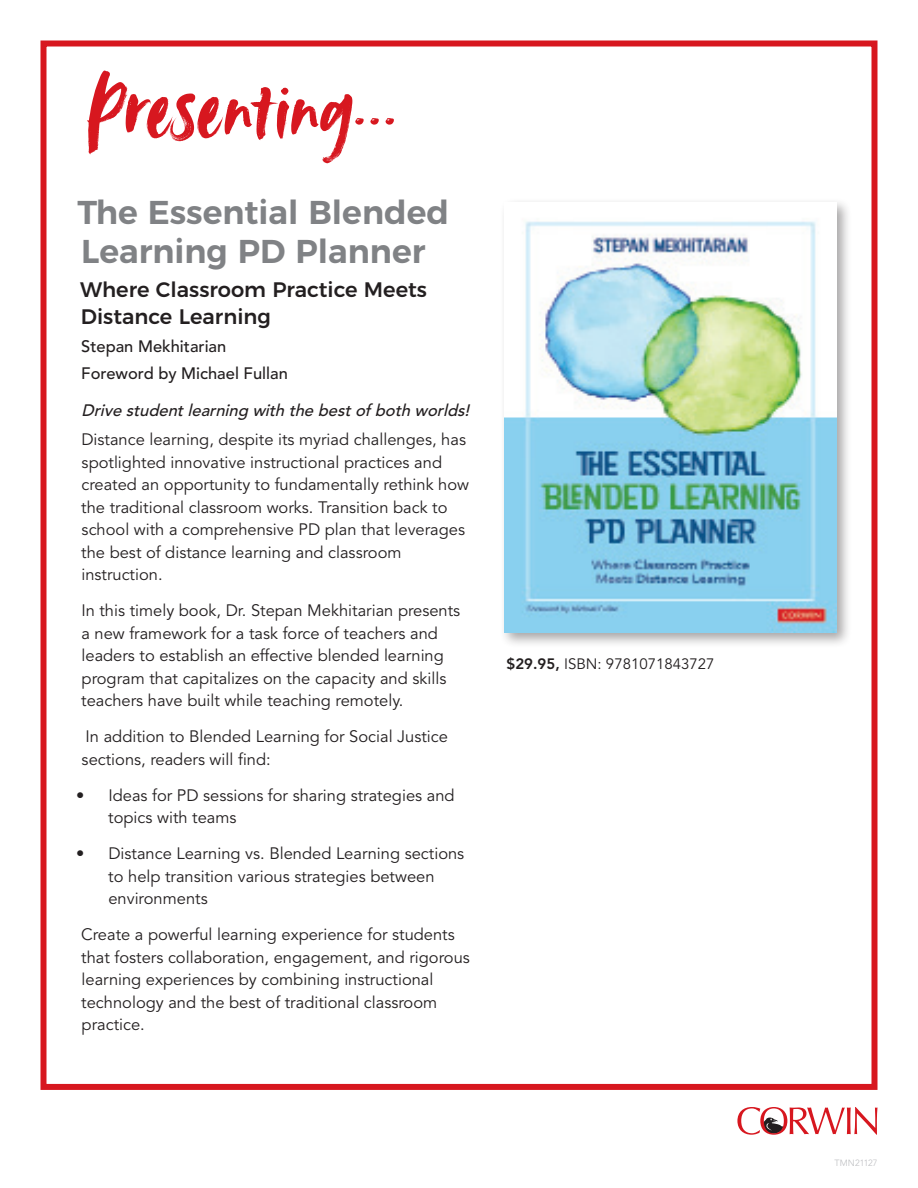
<style>
.page{position:relative;width:918px;height:1188px;background:#fff}
.page>*{position:absolute;margin:0;border:0;box-sizing:border-box;transform-origin:0 0}
.t1{font:90.6px "Avallon Alt";letter-spacing:.005em;color:#d7171f}
.Book_Title{font:600 33px/39px "Montserrat";color:#808285}
.Subtitle{font:500 21px/27px "Montserrat";color:#231f20}
.Body_Text{font:16.5px/22.5px "Avenir LT Std";color:#231f20}
.Authors{font:italic 500 16.5px "Avenir LT Std";color:#231f20}
.Authors-2{font:500 16.5px "Avenir LT Std";color:#231f20}
.Price_Line{font:15px "Avenir LT Std";color:#231f20}
.t2{font:300 9px "Avenir LT Std";letter-spacing:.005em;color:#bcbdc0}
.s1{font-weight:800}
</style>
<div class="page">
<div style="left:40px;top:40px;width:838px;height:1050px;border:6px solid #d7171f"></div>
<div style="left:500px;top:198px;width:353px;height:450px;background:#231f20;opacity:.4"></div>
<img style="left:504px;top:202px;width:333px;height:430px">
<svg style="left:737px;top:1107px;width:141px;height:28px"></svg>
<p class="t1" style="left:87px;top:47px;width:314px">Presenting...</p>
<p class="Book_Title" style="left:78px;top:190px;width:373px">The Essential Blended<br>Learning PD Planner</p>
<p class="Subtitle" style="left:80px;top:274px;width:348px">Where Classroom Practice Meets<br>Distance Learning</p>
<p class="Authors-2" style="left:81px;top:336px;width:147px">Stepan Mekhitarian</p>
<p class="Authors-2" style="left:81px;top:363px;width:208px">Foreword by Michael Fullan</p>
<p class="Authors" style="left:82px;top:401px;width:394px">Drive studentlearning with the bestofboth worlds!</p>
<p class="Body_Text" style="left:81px;top:429px;width:389px">Distance learning, despite its myriad challenges, has spotlighted innovative instructional practices and created an opportunity to fundamentally rethink how the traditional classroom works. Transition back to school with a comprehensive PD plan that leverages the best of distance learning and classroom instruction.</p>
<p class="Body_Text" style="left:81px;top:600px;width:381px">In this timely book, Dr. Stepan Mekhitarian presents a new framework for a task force of teachers and leaders to establish an effective blended learning program that capitalizes on the capacity and skills teachers have built while teaching remotely.</p>
<p class="Body_Text" style="left:82px;top:726px;width:368px">In addition to Blended Learning for Social Justice sections, readers will find:</p>
<p class="Body_Text" style="left:108px;top:784px;width:348px;text-indent:-32px">• Ideas for PD sessions for sharing strategies and topics with teams</p>
<p class="Body_Text" style="left:108px;top:843px;width:358px;text-indent:-32px">• Distance Learning vs. Blended Learning sections to help transition various strategies between environments</p>
<p class="Body_Text" style="left:81px;top:924px;width:390px">Create a powerful learning experience for students that fosters collaboration, engagement, and rigorous learning experiences by combining instructional technology and the best of traditional classroom practice.</p>
<p class="Price_Line" style="left:507px;top:655px;width:209px"><span class="s1">$29.95,</span> ISBN: 9781071843727</p>
<p class="t2" style="left:835px;top:1157px;width:44px">TMN21127</p>
</div>
